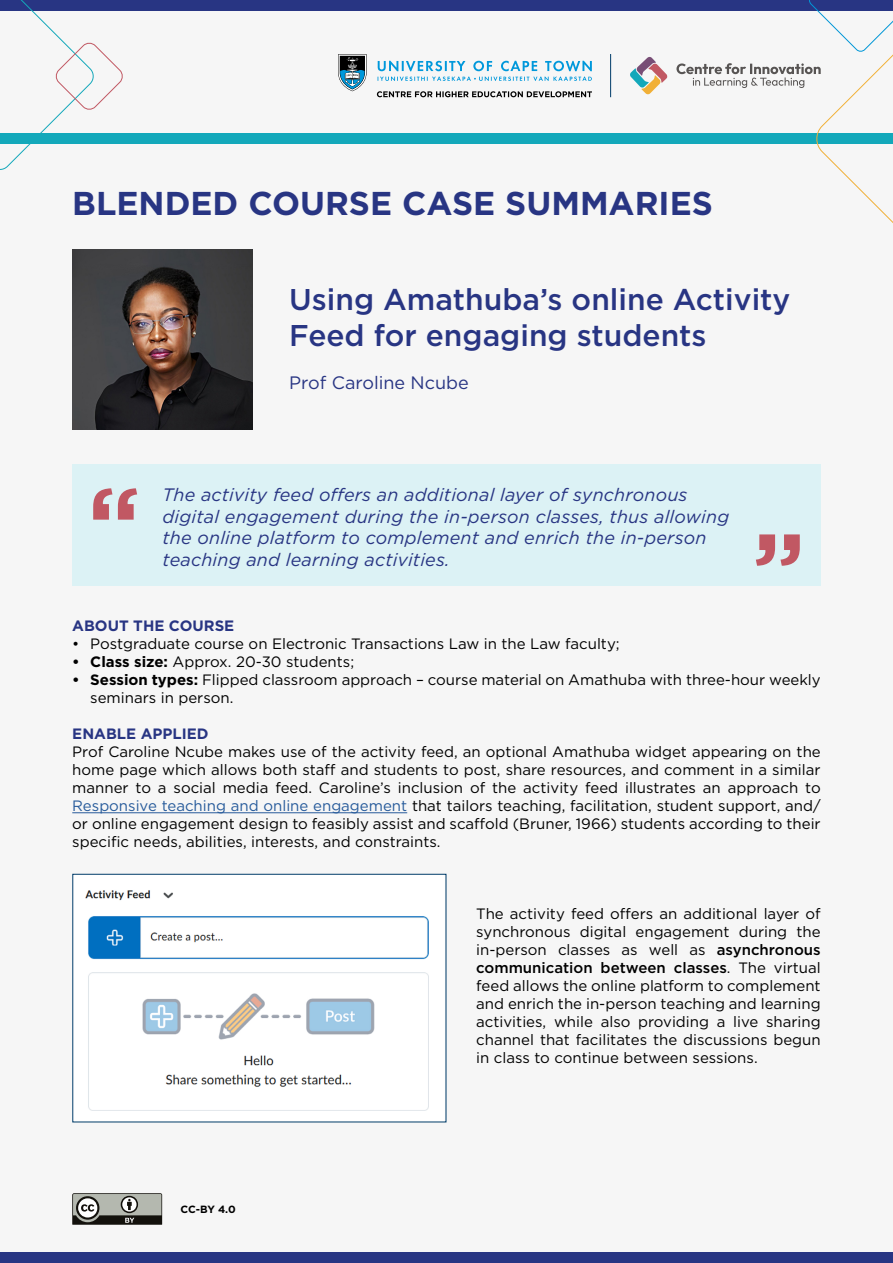
<style>
.page{position:relative;width:893px;height:1263px;background:#f6f6f6}
.page>*{position:absolute;margin:0;border:0;box-sizing:border-box;transform-origin:0 0}
.t1{font:700 33px "Gotham";color:#283583}
.t2{font:500 30px/36px "Gotham";color:#283583}
.t3{font:italic 18px/21.6px "Gotham";letter-spacing:.01em;color:#283583}
.t4{font:18px "Gotham";color:#283583}
.t5{font:15px/18px "Gotham";color:#000;text-align:justify}
.t6{font:700 15px "Gotham";color:#283583}
.t7{font:700 10.5px "Gotham";color:#000}
.s1{font-weight:700}
.s2{color:#275b9b}
.s3{font-weight:500}
</style>
<div class="page">
<div style="left:0;top:0;width:893px;height:10px;background:#283583"></div>
<div style="left:0;top:134px;width:893px;height:10px;background:#13a8ba"></div>
<div style="left:0;top:1253px;width:893px;height:10px;background:#283583"></div>
<svg style="left:0;top:0;width:124px;height:170px"></svg>
<hr style="left:72px;top:812px;width:335px;height:1px;background:#275b9b">
<svg style="left:676px;top:0;width:217px;height:223px"></svg>
<svg style="left:630px;top:57px;width:37px;height:38px"></svg>
<svg style="left:378px;top:77px;width:214px;height:4px"></svg>
<svg style="left:378px;top:61px;width:214px;height:10px"></svg>
<svg style="left:338px;top:54px;width:29px;height:37px"></svg>
<hr style="left:610px;top:54px;width:1px;height:43px;background:#003c69">
<svg style="left:377px;top:91px;width:215px;height:6px"></svg>
<img style="left:72px;top:249px;width:181px;height:180px">
<img style="left:85px;top:890px;width:344px;height:221px">
<div style="left:72px;top:874px;width:374px;height:248px;border:1px solid #003c69"></div>
<svg style="left:72px;top:1193px;width:90px;height:32px;background:#81827c"></svg>
<div style="left:72px;top:464px;width:749px;height:122px;background:#dcf2f5"></div>
<svg style="left:93px;top:488px;width:44px;height:32px"></svg>
<svg style="left:756px;top:534px;width:44px;height:32px"></svg>
<h1 class="t1" style="left:72px;top:181px;width:642px">BLENDED COURSE CASE SUMMARIES</h1>
<h2 class="t2" style="left:289px;top:281px;width:503px">Using Amathuba’s online Activity<br>Feed for engaging students</h2>
<p class="t4" style="left:289px;top:371px;width:181px">Prof Caroline Ncube</p>
<p class="t3" style="left:162px;top:483px;width:568px">The activity feed offers an additional layer of synchronous digital engagement during the in-person classes, thus allowing the online platform to complement and enrich the in-person teaching and learning activities.</p>
<p class="t6" style="left:72px;top:616px;width:164px">ABOUT THE COURSE</p>
<p class="t5" style="left:72px;top:635px;width:549px">• Postgraduate course on Electronic Transactions Law in the Law faculty;</p>
<p class="t5" style="left:72px;top:653px;width:283px"><span class="s1">• Class size:</span> Approx. 20-30 students;</p>
<p class="t5" style="left:90px;top:671px;width:732px;text-indent:-18px"><span class="s1">• Session types:</span> Flipped classroom approach – course material on Amathuba with three-hour weekly seminars in person.</p>
<p class="t6" style="left:72px;top:724px;width:138px">ENABLE APPLIED</p>
<p class="t5" style="left:72px;top:743px;width:750px">Prof Caroline Ncube makes use of the activity feed, an optional Amathuba widget appearing on the home page which allows both staff and students to post, share resources, and comment in a similar manner to a social media feed. Caroline’s inclusion of the activity feed illustrates an approach to <span class="s2">Responsive teaching and online engagement</span> that tailors teaching, facilitation, student support, and/ or online engagement design to feasibly assist and scaffold (Bruner, 1966) students according to their specific needs, abilities, interests, and constraints.</p>
<p class="t7" style="left:181px;top:1202px;width:57px">CC-BY 4.0</p>
<p class="t5" style="left:476px;top:905px;width:346px">The activity feed offers an additional layer of synchronous digital engagement during the in-person classes as well as <span class="s3">asynchronous communication between classes</span>. The virtual feed allows the online platform to complement and enrich the in-person teaching and learning activities, while also providing a live sharing channel that facilitates the discussions begun in class to continue between sessions.</p>
</div>
